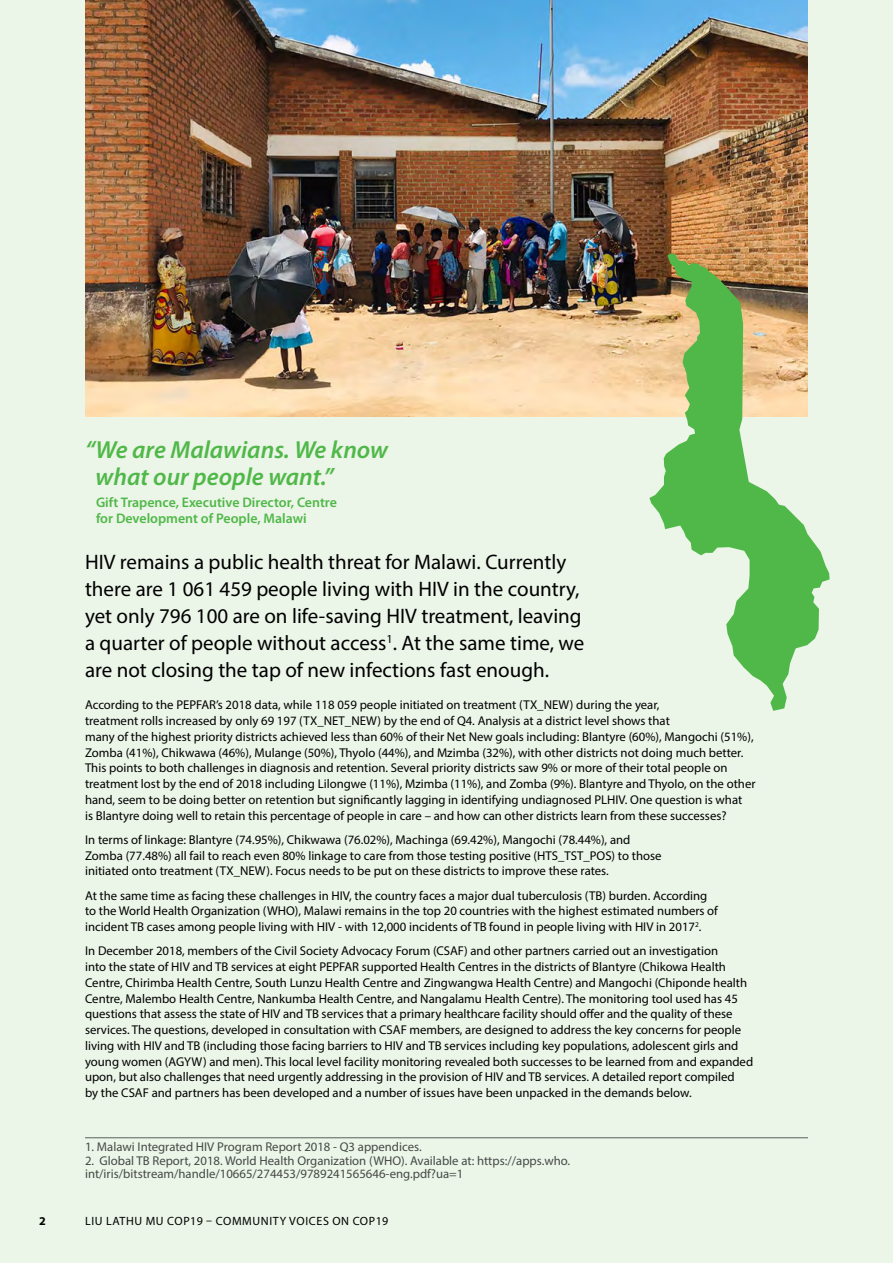
<style>
.page{position:relative;width:893px;height:1263px;background:#ebf5e8}
.page>*{position:absolute;margin:0;border:0;box-sizing:border-box;transform-origin:0 0}
._02_leadin{font:italic 600 24.75px/27px "Myriad Pro";color:#50b848}
.t1{font:21px/27px "Myriad Pro";color:#000}
._02_leadin-2{font:600 13.95px/15.5px "Myriad Pro";color:#50b848}
.t2{font:12.75px/15.8px "Myriad Pro";color:#000}
.t3{font:12.75px/13.5px "Myriad Pro";color:#4d4d4f}
.t4{font:12px "Myriad Pro";letter-spacing:.05em;color:#000}
.t5{font:700 12px "Myriad Pro";color:#000}
</style>
<div class="page">
<hr style="left:85px;top:1137px;width:723px;height:1px;background:#636466">
<img style="left:85px;top:0;width:723px;height:417px">
<svg style="left:649px;top:254px;width:181px;height:457px"></svg>
<p class="_02_leadin" style="left:96px;top:436px;width:294px;text-indent:-11px">“We are Malawians. We know what our people want.”</p>
<p class="_02_leadin-2" style="left:96px;top:495px;width:242px">Gift Trapence, Executive Director, Centre for Development of People, Malawi</p>
<p class="t1" style="left:85px;top:548px;width:501px">HIV remains a public health threat for Malawi. Currently there are 1 061 459 people living with HIV in the country, yet only 796 100 are on life-saving HIV treatment, leaving a quarter of people without access<sup>1</sup>. At the same time, we are not closing the tap of new infections fast enough.</p>
<p class="t2" style="left:85px;top:697px;width:672px">According to the PEPFAR’s 2018 data, while 118 059 people initiated on treatment (TX_NEW) during the year,<br>treatment rolls increased by only 69 197 (TX_NET_NEW) by the end of Q4. Analysis at a district level shows that<br>many of the highest priority districts achieved less than 60% of their Net New goals including: Blantyre (60%), Mangochi (51%), Zomba (41%), Chikwawa (46%), Mulange (50%), Thyolo (44%), and Mzimba (32%), with other districts not doing much better.<br>This points to both challenges in diagnosis and retention. Several priority districts saw 9% or more of their total people on treatment lost by the end of 2018 including Lilongwe (11%), Mzimba (11%), and Zomba (9%). Blantyre and Thyolo, on the other hand, seem to be doing better on retention but significantly lagging in identifying undiagnosed PLHIV. One question is what<br>is Blantyre doing well to retain this percentage of people in care – and how can other districts learn from these successes?</p>
<p class="t2" style="left:85px;top:831px;width:578px">In terms of linkage: Blantyre (74.95%), Chikwawa (76.02%), Machinga (69.42%), Mangochi (78.44%), and<br>Zomba (77.48%) all fail to reach even 80% linkage to care from those testing positive (HTS_TST_POS) to those initiated onto treatment (TX_NEW). Focus needs to be put on these districts to improve these rates.</p>
<p class="t2" style="left:85px;top:887px;width:634px">At the same time as facing these challenges in HIV, the country faces a major dual tuberculosis (TB) burden. According to the World Health Organization (WHO), Malawi remains in the top 20 countries with the highest estimated numbers of incident TB cases among people living with HIV - with 12,000 incidents of TB found in people living with HIV in 2017<sup>2</sup>.</p>
<p class="t2" style="left:85px;top:943px;width:670px">In December 2018, members of the Civil Society Advocacy Forum (CSAF) and other partners carried out an investigation<br>into the state of HIV and TB services at eight PEPFAR supported Health Centres in the districts of Blantyre (Chikowa Health Centre, Chirimba Health Centre, South Lunzu Health Centre and Zingwangwa Health Centre) and Mangochi (Chiponde health Centre, Malembo Health Centre, Nankumba Health Centre, and Nangalamu Health Centre). The monitoring tool used has 45 questions that assess the state of HIV and TB services that a primary healthcare facility should offer and the quality of these services. The questions, developed in consultation with CSAF members, are designed to address the key concerns for people living with HIV and TB (including those facing barriers to HIV and TB services including key populations, adolescent girls and young women (AGYW) and men). This local level facility monitoring revealed both successes to be learned from and expanded upon, but also challenges that need urgently addressing in the provision of HIV and TB services. A detailed report compiled<br>by the CSAF and partners has been developed and a number of issues have been unpacked in the demands below.</p>
<p class="t3" style="left:85px;top:1140px;width:338px">1. Malawi Integrated HIV Program Report 2018 - Q3 appendices.</p>
<p class="t3" style="left:85px;top:1153px;width:487px">2. Global TB Report, 2018. World Health Organization (WHO). Available at: https://apps.who. int/iris/bitstream/handle/10665/274453/9789241565646-eng.pdf?ua=1</p>
<p class="t5" style="left:39px;top:1213px;width:8px">2</p>
<p class="t4" style="left:85px;top:1214px;width:305px">LIU LATHU MU COP19 – COMMUNITY VOICES ON COP19</p>
</div>
